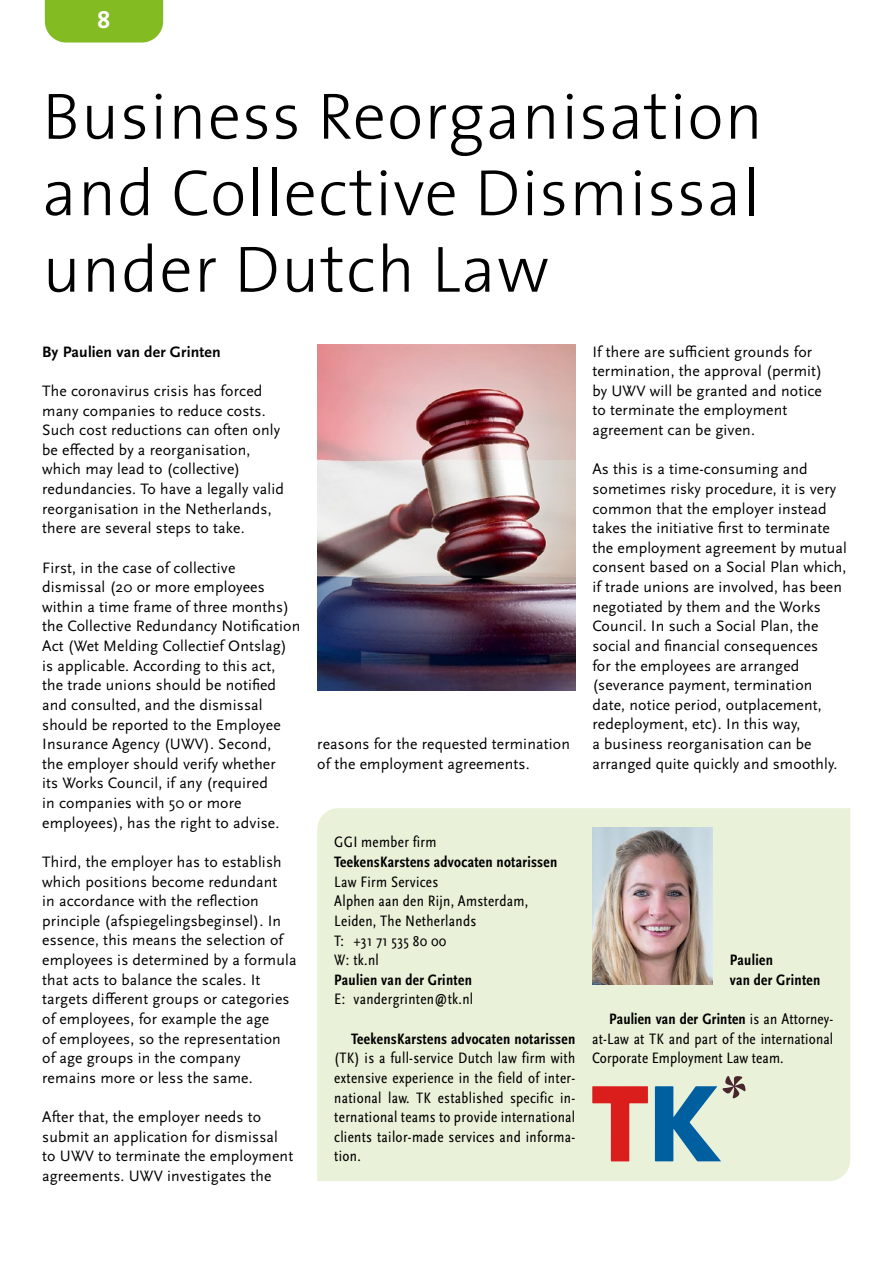
<style>
.page{position:relative;width:893px;height:1263px;background:#fff}
.page>*{position:absolute;margin:0;border:0;box-sizing:border-box;transform-origin:0 0}
.t1{font:300 66px/76.5px "The Sans";letter-spacing:.02em;color:#000;text-align:justify}
.t2{font:700 24px "The Sans";color:#fff}
.t3{font:15.75px/19.6px "Scala Sans Pro";letter-spacing:.01em;color:#000}
.t4{font:condensed 15.75px/19.6px "Scala Sans Pro";letter-spacing:.02em;color:#000;text-align:justify}
.t5{font:700 condensed 15.75px/19.6px "Scala Sans Pro";letter-spacing:.02em;color:#000}
.t6{font:700 15.75px "Scala Sans Pro";letter-spacing:.01em;color:#000}
.s1{font-weight:700}
</style>
<div class="page">
<div style="left:45px;top:0;width:118px;height:43px;background:#82bb22"></div>
<div style="left:317px;top:808px;width:533px;height:373px;background:#e9f1d9"></div>
<img style="left:592px;top:828px;width:121px;height:157px">
<svg style="left:592px;top:1076px;width:154px;height:85px;background:#aeacab"></svg>
<img style="left:317px;top:344px;width:258px;height:346px">
<h2 class="t2" style="left:97px;top:-1px;width:15px">8</h2>
<h1 class="t1" style="left:42px;top:76px;width:722px">Business Reorganisation and Collective Dismissal under Dutch Law</h1>
<p class="t6" style="left:42px;top:342px;width:180px">By Paulien van der Grinten</p>
<p class="t3" style="left:42px;top:381px;width:243px">The coronavirus crisis has forced many companies to reduce costs.<br>Such cost reductions can often only be effected by a reorganisation, which may lead to (collective) redundancies. To have a legally valid reorganisation in the Netherlands, there are several steps to take.</p>
<p class="t3" style="left:42px;top:558px;width:260px">First, in the case of collective dismissal (20 or more employees within a time frame of three months) the Collective Redundancy Notification Act (Wet Melding Collectief Ontslag) is applicable. According to this act, the trade unions should be notified and consulted, and the dismissal should be reported to the Employee Insurance Agency (UWV). Second,<br>the employer should verify whether<br>its Works Council, if any (required<br>in companies with 50 or more employees), has the right to advise.</p>
<p class="t3" style="left:42px;top:852px;width:256px">Third, the employer has to establish which positions become redundant<br>in accordance with the reflection principle (afspiegelingsbeginsel). In essence, this means the selection of employees is determined by a formula that acts to balance the scales. It targets different groups or categories of employees, for example the age<br>of employees, so the representation of age groups in the company remains more or less the same.</p>
<p class="t3" style="left:42px;top:1107px;width:253px">After that, the employer needs to submit an application for dismissal to UWV to terminate the employment agreements. UWV investigates the</p>
<p class="t3" style="left:317px;top:734px;width:254px">reasons for the requested termination of the employment agreements.</p>
<p class="t3" style="left:592px;top:341px;width:231px">If there are sufficient grounds for termination, the approval (permit) by UWV will be granted and notice to terminate the employment agreement can be given.</p>
<p class="t3" style="left:592px;top:459px;width:256px">As this is a time-consuming and sometimes risky procedure, it is very common that the employer instead takes the initiative first to terminate the employment agreement by mutual consent based on a Social Plan which, if trade unions are involved, has been negotiated by them and the Works Council. In such a Social Plan, the social and financial consequences<br>for the employees are arranged (severance payment, termination date, notice period, outplacement, redeployment, etc). In this way,<br>a business reorganisation can be arranged quite quickly and smoothly.</p>
<p class="t4" style="left:334px;top:832px;width:104px">GGI member firm</p>
<p class="t5" style="left:334px;top:852px;width:224px">TeekensKarstens advocaten notarissen</p>
<p class="t4" style="left:334px;top:872px;width:196px;text-align:left">Law Firm Services<br>Alphen aan den Rijn, Amsterdam,<br>Leiden, The Netherlands<br>T: +31 71 535 80 00<br>W: tk.nl</p>
<p class="t5" style="left:334px;top:970px;width:139px">Paulien van der Grinten</p>
<p class="t4" style="left:334px;top:989px;width:140px">E: vandergrinten@tk.nl</p>
<p class="t5" style="left:351px;top:1029px;width:225px">TeekensKarstens advocaten notarissen</p>
<p class="t4" style="left:334px;top:1048px;width:242px">(TK) is a full-service Dutch law firm with extensive experience in the field of inter&shy;national law. TK established specific in&shy;ternational teams to provide international clients tailor-made services and informa&shy;tion.</p>
<p class="t5" style="left:730px;top:950px;width:92px">Paulien<br>van der Grinten</p>
<p class="t4" style="left:592px;top:1009px;width:242px;text-indent:17px"><span class="s1">Paulien van der Grinten</span> is an Attorney&shy;at-Law at TK and part of the international Corporate Employment Law team.</p>
</div>
